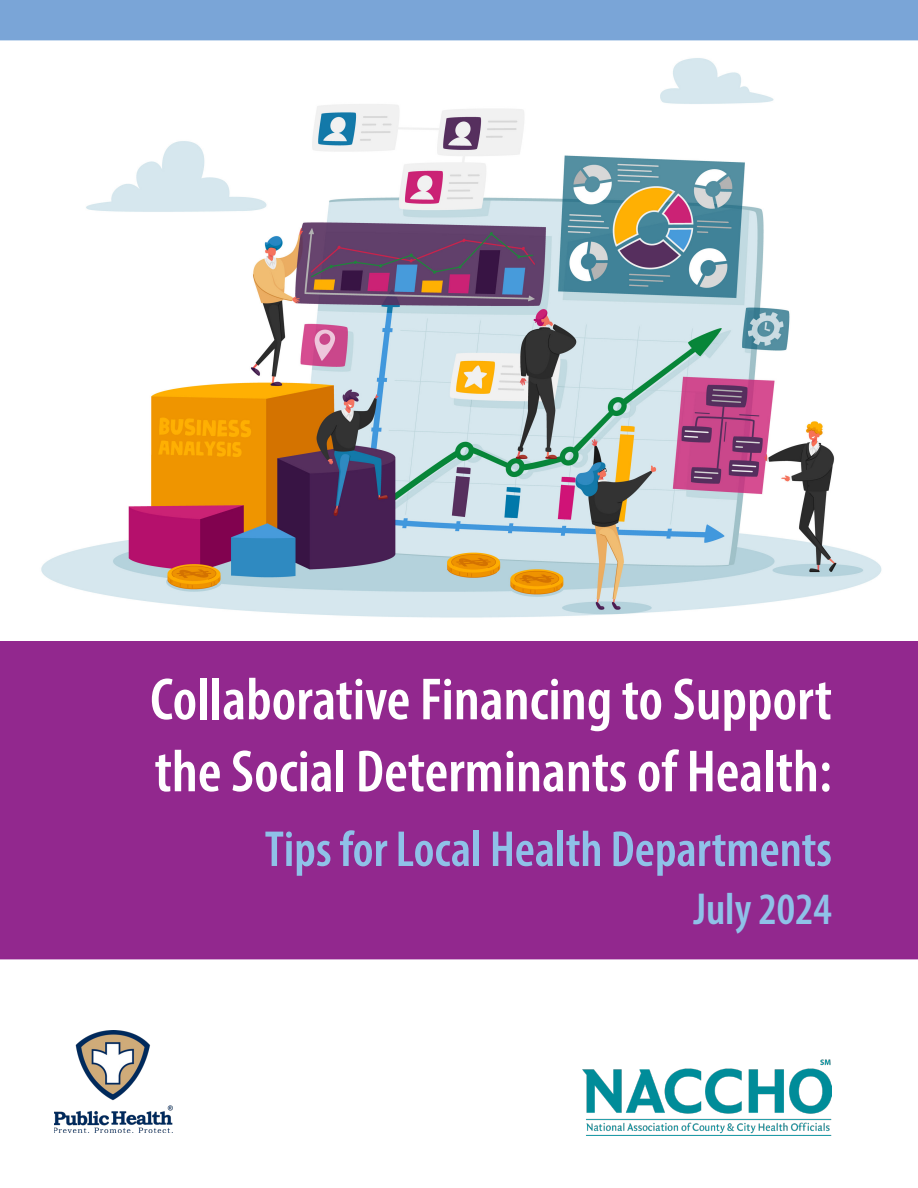
<style>
.page{position:relative;width:918px;height:1188px;background:#fff}
.page>*{position:absolute;margin:0;border:0;box-sizing:border-box;transform-origin:0 0}
.t1{font:600 condensed 60px/72px "Myriad Pro";color:#fff}
.t2{font:600 condensed 51px "Myriad Pro";color:#8fc1e8}
.t3{font:600 condensed 45px "Myriad Pro";color:#8fc1e8}
</style>
<div class="page">
<div style="left:0;top:641px;width:918px;height:318px;background:#92288e"></div>
<img style="left:583px;top:1059px;width:249px;height:76px">
<img style="left:54px;top:1030px;width:119px;height:103px">
<img style="left:0;top:40px;width:918px;height:578px">
<div style="left:0;top:0;width:918px;height:40px;background:#7aa5d7"></div>
<p class="t1" style="left:150px;top:662px;width:683px">Collaborative Financing to Support the Social Determinants of Health:</p>
<p class="t2" style="left:265px;top:818px;width:569px">Tips for Local Health Departments</p>
<p class="t3" style="left:693px;top:882px;width:140px">July 2024</p>
</div>
